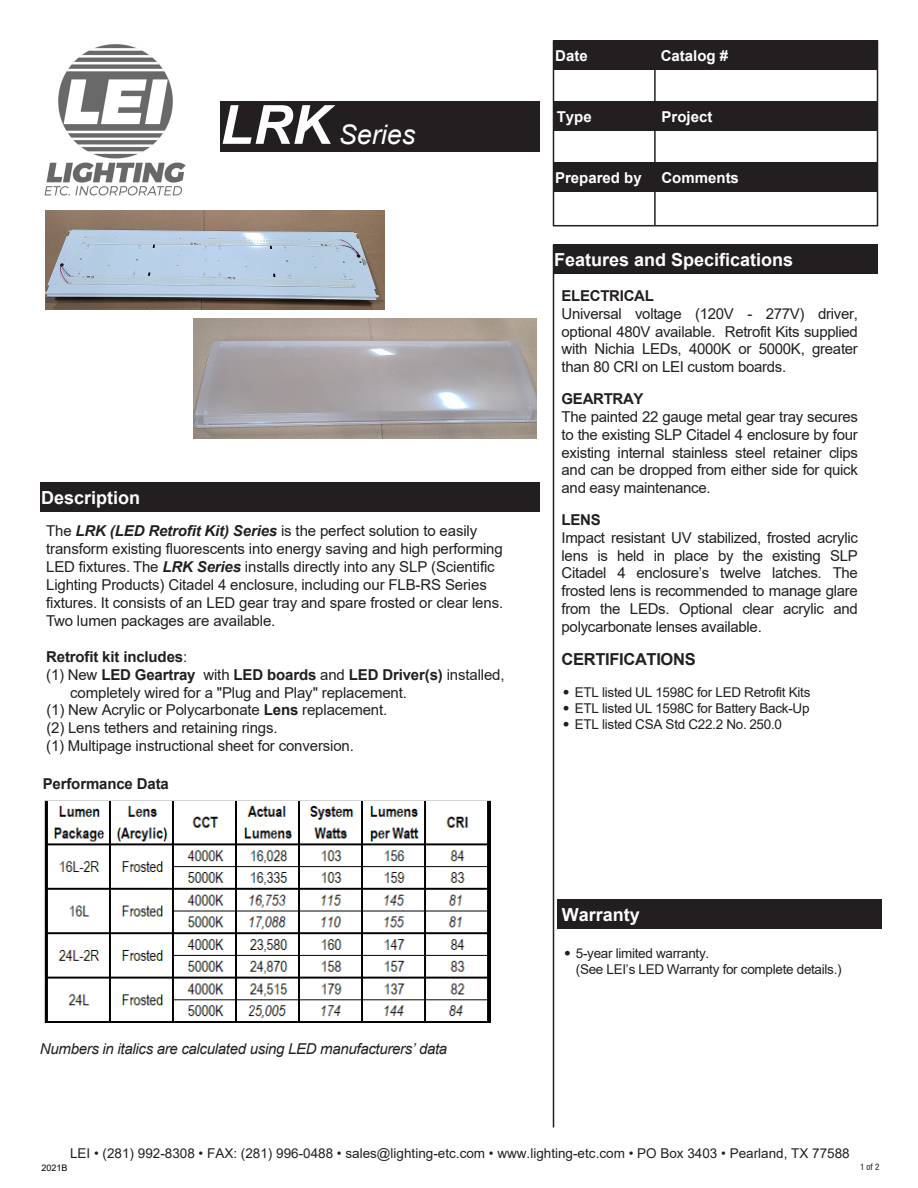
<style>
.page{position:relative;width:918px;height:1188px;background:#fff}
.page>*{position:absolute;margin:0;border:0;box-sizing:border-box;transform-origin:0 0}
.t1{font:italic 27px "Arial";color:#fff}
.t2{font:700 18px "Arial";color:#fff}
.t3{font:700 16.5px "Arial";letter-spacing:-.02em;color:#231f20}
.t4{font:15px/17.7px "Arial";letter-spacing:-.02em;color:#231f20}
.t5{font:700 15px "Arial";letter-spacing:-.01em;color:#231f20}
.t6{font:italic 15px "Arial";letter-spacing:-.02em;color:#231f20}
.t7{font:700 15px "Arial";color:#fff}
.t8{font:13.5px/16.2px "Arial";letter-spacing:-.02em;color:#231f20}
.t9{font:13.5px "Arial";color:#231f20}
.t10{font:9px "Arial";color:#000}
.t11{font:condensed 9px "Helvetica Neue";color:#231f20}
.s1{font-weight:700;font-size:54px}
.s2{font-weight:700;font-style:italic}
.s3{font-weight:400}
.s4{font-weight:700}
.s5{font-family:"Helvetica Neue";font-stretch:condensed}
.s6{font-style:inherit}
</style>
<div class="page">
<div style="left:553px;top:40px;width:325px;height:186px;border:2px solid #231f20"></div>
<div style="left:40px;top:483px;width:500px;height:29px;background:#231f20"></div>
<div style="left:220px;top:101px;width:320px;height:50px;background:#231f20"></div>
<img style="left:44px;top:44px;width:158px;height:167px">
<div style="left:553px;top:40px;width:325px;height:30px;background:#231f20"></div>
<hr style="left:654px;top:43px;width:2px;height:183px;background:#231f20">
<div style="left:554px;top:101px;width:324px;height:29px;background:#231f20"></div>
<div style="left:554px;top:163px;width:324px;height:29px;background:#231f20"></div>
<div style="left:554px;top:245px;width:324px;height:29px;background:#231f20"></div>
<hr style="left:553px;top:245px;width:1px;height:883px;background:#231f20">
<div style="left:557px;top:899px;width:324px;height:29px;background:#231f20"></div>
<img style="left:194px;top:318px;width:342px;height:120px">
<img style="left:45px;top:211px;width:339px;height:99px">
<img style="left:45px;top:801px;width:446px;height:222px">
<p class="t1" style="left:220px;top:117px;width:196px"><span class="s1">LRK</span> Series</p>
<p class="t2" style="left:41px;top:485px;width:101px">Description</p>
<p class="t4" style="left:46px;top:522px;width:459px">The <span class="s2">LRK (LED Retrofit Kit) Series</span> is the perfect solution to easily transform existing fluorescents into energy saving and high performing LED fixtures. The <span class="s2">LRK Series</span> installs directly into any SLP (Scientific Lighting Products) Citadel 4 enclosure, including our FLB-RS Series fixtures. It consists of an LED gear tray and spare frosted or clear lens.<br>Two lumen packages are available.</p>
<p class="t5" style="left:46px;top:646px;width:143px">Retrofit kit includes<span class="s3">:</span></p>
<p class="t5" style="left:46px;top:664px;width:460px"><span class="s3">(1) New</span> LED Geartray <span class="s3">with</span> LED boards <span class="s3">and</span> LED Driver(s) <span class="s3">installed,</span></p>
<p class="t4" style="left:70px;top:683px;width:338px">completely wired for a "Plug and Play" replacement.</p>
<p class="t4" style="left:46px;top:701px;width:342px">(1) New Acrylic or Polycarbonate <span class="s4">Lens</span> replacement.</p>
<p class="t4" style="left:46px;top:719px;width:233px">(2) Lens tethers and retaining rings.</p>
<p class="t4" style="left:46px;top:737px;width:309px">(1) Multipage instructional sheet for conversion.</p>
<p class="t5" style="left:43px;top:773px;width:128px">Performance Data</p>
<p class="t6" style="left:40px;top:1039px;width:409px">Numbers in italics are calculated using LED manufacturers’ data</p>
<p class="t7" style="left:661px;top:45px;width:69px">Catalog #</p>
<p class="t7" style="left:662px;top:106px;width:52px">Project</p>
<p class="t7" style="left:662px;top:167px;width:79px">Comments</p>
<p class="t2" style="left:554px;top:247px;width:241px">Features and Specifications</p>
<p class="t4" style="left:562px;top:287px;width:298px"><span class="s4">ELECTRICAL<br></span>Universal voltage (120V - 277V) driver, optional 480V available. Retrofit Kits supplied with Nichia LEDs, 4000K or 5000K, greater than 80 CRI on LEI custom boards.</p>
<p class="t4" style="left:562px;top:390px;width:298px"><span class="s4">GEARTRAY<br></span>The painted 22 gauge metal gear tray secures to the existing SLP Citadel 4 enclosure by four existing internal stainless steel retainer clips and can be dropped from either side for quick and easy maintenance.</p>
<p class="t4" style="left:562px;top:511px;width:298px"><span class="s4">LENS<br></span>Impact resistant UV stabilized, frosted acrylic lens is held in place by the existing SLP Citadel 4 enclosure’s twelve latches. The frosted lens is recommended to manage glare from the LEDs. Optional clear acrylic and polycarbonate lenses available.</p>
<p class="t3" style="left:562px;top:648px;width:136px">CERTIFICATIONS</p>
<p class="t8" style="left:563px;top:684px;width:249px"><span class="s5">•</span> ETL listed UL 1598C for LED Retrofit Kits</p>
<p class="t8" style="left:563px;top:700px;width:248px"><span class="s5">•</span> ETL listed UL 1598C for Battery Back-Up</p>
<p class="t8" style="left:563px;top:716px;width:221px"><span class="s5">•</span> ETL listed CSA Std C22.2 No. 250.0</p>
<p class="t2" style="left:562px;top:901px;width:80px">Warranty</p>
<p class="t8" style="left:576px;top:945px;width:267px;text-indent:-12px"><span class="s5">•</span> 5-year limited warranty.<br>(See LEI’s LED Warranty for complete details.)</p>
<p class="t9" style="left:70px;top:1144px;width:781px">LEI • (281) 992-8308 • FAX: (281) 996-0488 • sales@lighting-etc.com • www.lighting-etc.com • PO Box 3403 • Pearland, TX 77588</p>
<p class="t10" style="left:42px;top:1162px;width:28px">2021<span class="s6">B</span></p>
<p class="t11" style="left:860px;top:1162px;width:21px">1 of 2</p>
</div>
